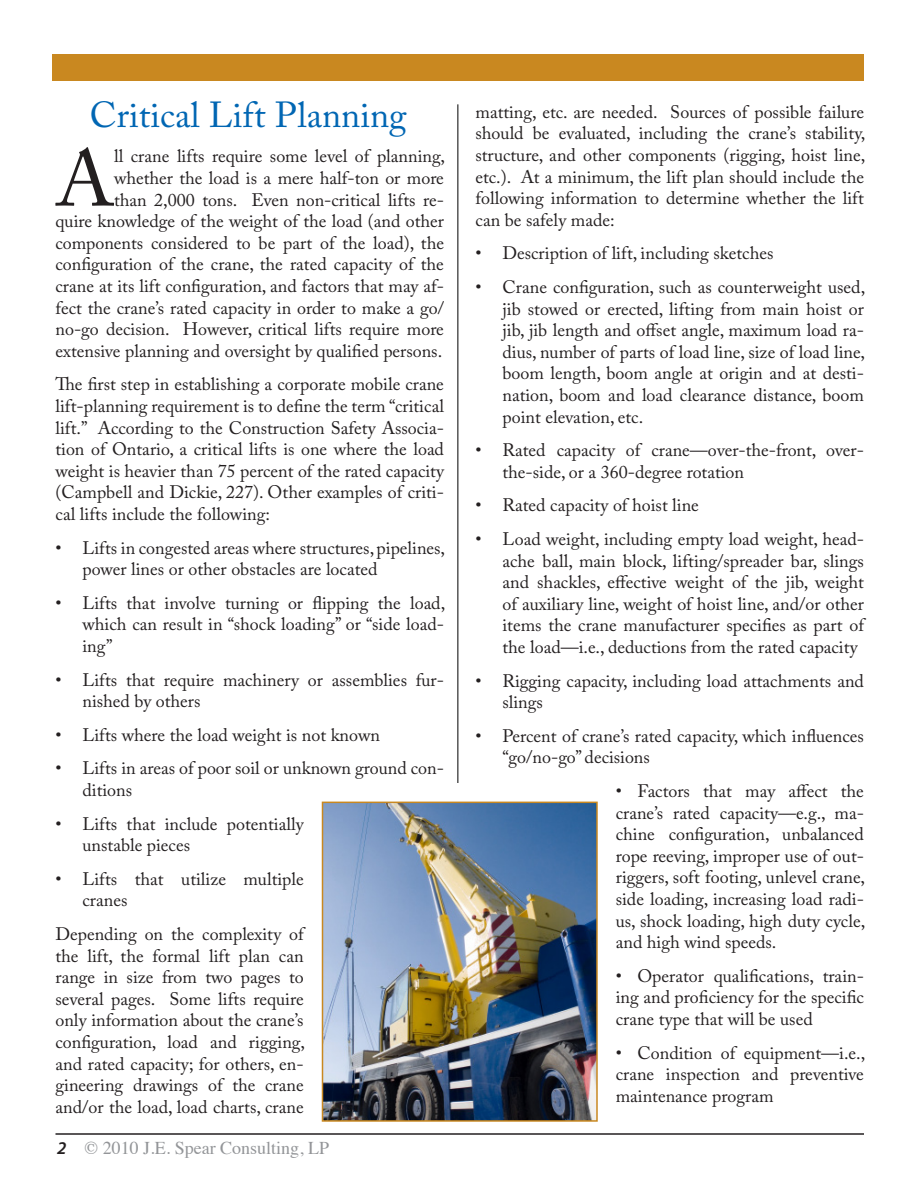
<style>
.page{position:relative;width:918px;height:1188px;background:#fff}
.page>*{position:absolute;margin:0;border:0;box-sizing:border-box;transform-origin:0 0}
.Body_2{font:78.75px "Adobe Caslon Pro";color:#231f20}
.Body_1{font:36px "Adobe Caslon Pro";color:#0166b3}
.Body_2-2{font:18px/21.6px "Adobe Caslon Pro";color:#231f20;text-align:justify}
.t1{font:18px "Times";color:#939598}
.s1{font-family:"Myriad Pro";font-weight:600;font-style:italic;color:#231f20}
</style>
<div class="page">
<div style="left:52px;top:54px;width:812px;height:26px;background:#c98820"></div>
<hr style="left:458px;top:104px;width:1px;height:679px;background:#000">
<hr style="left:56px;top:1133px;width:808px;height:2px;background:#231f20">
<img style="left:325px;top:805px;width:270px;height:314px">
<div style="left:322px;top:802px;width:276px;height:320px;border:2px solid #c98820"></div>
<p class="Body_1" style="left:90px;top:94px;width:318px">Critical Lift Planning</p>
<p class="Body_2" style="left:56px;top:132px;width:60px">A</p>
<p class="Body_2-2" style="left:56px;top:145px;width:391px;text-align:right">ll crane lifts require some level of planning, whether the load is a mere half-ton or more<br>than 2,000 tons. Even non-critical lifts re-<br>quire knowledge of the weight of the load (and other components considered to be part of the load), the configuration of the crane, the rated capacity of the crane at its lift configuration, and factors that may af&shy;fect the crane’s rated capacity in order to make a go/ no-go decision. However, critical lifts require more extensive planning and oversight by qualified persons.</p>
<p class="Body_2-2" style="left:56px;top:373px;width:390px">The first step in establishing a corporate mobile crane lift-planning requirement is to define the term “critical lift.” According to the Construction Safety Associa&shy;tion of Ontario, a critical lifts is one where the load weight is heavier than 75 percent of the rated capacity (Campbell and Dickie, 227). Other examples of criti&shy;cal lifts include the following:</p>
<p class="Body_2-2" style="left:82px;top:537px;width:364px;text-indent:-27px">• Lifts in congested areas where structures, pipelines, power lines or other obstacles are located</p>
<p class="Body_2-2" style="left:82px;top:592px;width:364px;text-indent:-27px">• Lifts that involve turning or flipping the load, which can result in “shock loading” or “side load&shy;ing”</p>
<p class="Body_2-2" style="left:82px;top:669px;width:363px;text-indent:-27px">• Lifts that require machinery or assemblies fur&shy;nished by others</p>
<p class="Body_2-2" style="left:56px;top:724px;width:326px">• Lifts where the load weight is not known</p>
<p class="Body_2-2" style="left:82px;top:757px;width:363px;text-indent:-27px">• Lifts in areas of poor soil or unknown ground con&shy;ditions</p>
<p class="Body_2-2" style="left:82px;top:813px;width:223px;text-indent:-27px">• Lifts that include potentially unstable pieces</p>
<p class="Body_2-2" style="left:82px;top:868px;width:223px;text-indent:-27px">• Lifts that utilize multiple cranes</p>
<p class="Body_2-2" style="left:56px;top:923px;width:251px">Depending on the complexity of the lift, the formal lift plan can range in size from two pages to several pages. Some lifts require only information about the crane’s configuration, load and rigging, and rated capacity; for others, en&shy;gineering drawings of the crane and/or the load, load charts, crane</p>
<p class="t1" style="left:57px;top:1131px;width:274px"><span class="s1">2</span> © 2010 J.E. Spear Consulting, LP</p>
<p class="Body_2-2" style="left:476px;top:101px;width:391px">matting, etc. are needed. Sources of possible failure should be evaluated, including the crane’s stability, structure, and other components (rigging, hoist line, etc.). At a minimum, the lift plan should include the following information to determine whether the lift can be safely made:</p>
<p class="Body_2-2" style="left:476px;top:242px;width:300px">• Description of lift, including sketches</p>
<p class="Body_2-2" style="left:502px;top:276px;width:364px;text-indent:-27px">• Crane configuration, such as counterweight used, jib stowed or erected, lifting from main hoist or jib, jib length and offset angle, maximum load ra&shy;dius, number of parts of load line, size of load line, boom length, boom angle at origin and at desti&shy;nation, boom and load clearance distance, boom point elevation, etc.</p>
<p class="Body_2-2" style="left:502px;top:439px;width:363px;text-indent:-27px">• Rated capacity of crane—over-the-front, over&shy;the-side, or a 360-degree rotation</p>
<p class="Body_2-2" style="left:476px;top:494px;width:225px">• Rated capacity of hoist line</p>
<p class="Body_2-2" style="left:502px;top:528px;width:363px;text-indent:-27px">• Load weight, including empty load weight, head&shy;ache ball, main block, lifting/spreader bar, slings and shackles, effective weight of the jib, weight of auxiliary line, weight of hoist line, and/or other items the crane manufacturer specifies as part of the load—i.e., deductions from the rated capacity</p>
<p class="Body_2-2" style="left:502px;top:670px;width:363px;text-indent:-27px">• Rigging capacity, including load attachments and slings</p>
<p class="Body_2-2" style="left:502px;top:725px;width:363px;text-indent:-27px">• Percent of crane’s rated capacity, which influences “go/no-go” decisions</p>
<p class="Body_2-2" style="left:616px;top:780px;width:251px">• Factors that may affect the crane’s rated capacity—e.g., ma&shy;chine configuration, unbalanced rope reeving, improper use of out&shy;riggers, soft footing, unlevel crane, side loading, increasing load radi&shy;us, shock loading, high duty cycle, and high wind speeds.</p>
<p class="Body_2-2" style="left:616px;top:965px;width:250px">• Operator qualifications, train&shy;ing and proficiency for the specific crane type that will be used</p>
<p class="Body_2-2" style="left:616px;top:1042px;width:251px">• Condition of equipment—i.e., crane inspection and preventive maintenance program</p>
</div>
